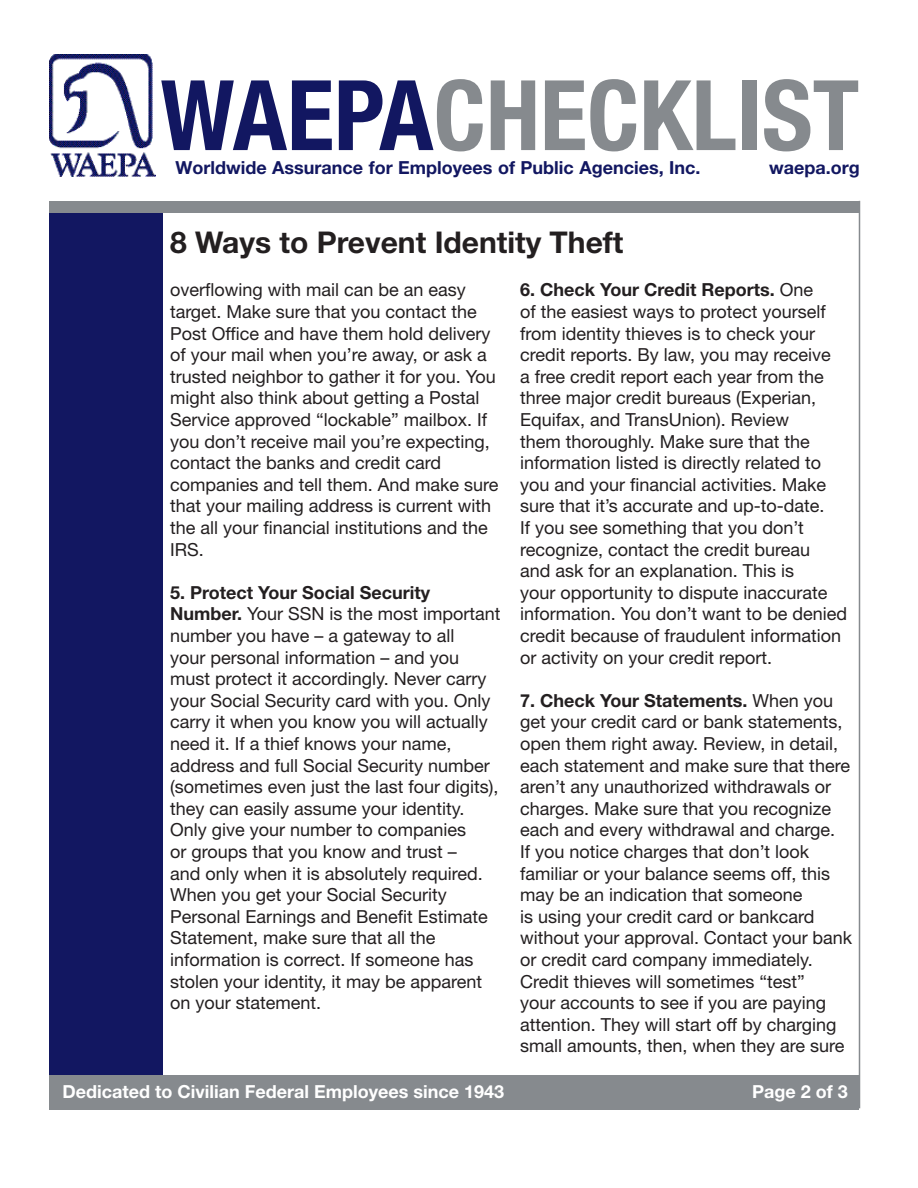
<style>
.page{position:relative;width:918px;height:1188px;background:#fff}
.page>*{position:absolute;margin:0;border:0;box-sizing:border-box;transform-origin:0 0}
.t1{font:700 condensed 97.5px "Helvetica Neue LT Std";color:#868a8e}
.t2{font:700 30px "Helvetica Neue LT Std";color:#231f20}
.t3{font:18px/21.6px "Helvetica Neue LT Std";color:#231f20}
.t4{font:700 18px "Helvetica Neue LT Std";color:#121761}
.t5{font:700 18px "Helvetica Neue LT Std";color:#fff}
.s1{color:#121761}
.s2{font-weight:700}
</style>
<div class="page">
<img style="left:50px;top:54px;width:106px;height:123px">
<div style="left:50px;top:201px;width:810px;height:12px;background:#868a8e"></div>
<div style="left:50px;top:213px;width:113px;height:895px;background:#121761"></div>
<div style="left:50px;top:1075px;width:810px;height:35px;background:#868a8e"></div>
<hr style="left:859px;top:201px;width:1px;height:907px;background:#868a8e">
<p class="t1" style="left:160px;top:56px;width:700px"><span class="s1">WAEPA</span>CHECKLIST</p>
<p class="t4" style="left:176px;top:156px;width:527px">Worldwide Assurance for Employees of Public Agencies, Inc.</p>
<p class="t4" style="left:769px;top:156px;width:92px">waepa.org</p>
<p class="t2" style="left:170px;top:223px;width:455px">8 Ways to Prevent Identity Theft</p>
<p class="t3" style="left:170px;top:279px;width:330px">overflowing with mail can be an easy target. Make sure that you contact the Post Office and have them hold delivery of your mail when you’re away, or ask a trusted neighbor to gather it for you. You might also think about getting a Postal Service approved “lockable” mailbox. If you don’t receive mail you’re expecting, contact the banks and credit card companies and tell them. And make sure that your mailing address is current with the all your financial institutions and the IRS.</p>
<p class="t3" style="left:170px;top:581px;width:332px"><span class="s2">5. Protect Your Social Security Number.</span> Your SSN is the most important number you have – a gateway to all<br>your personal information – and you must protect it accordingly. Never carry your Social Security card with you. Only carry it when you know you will actually need it. If a thief knows your name, address and full Social Security number (sometimes even just the last four digits), they can easily assume your identity.<br>Only give your number to companies<br>or groups that you know and trust –<br>and only when it is absolutely required.<br>When you get your Social Security Personal Earnings and Benefit Estimate Statement, make sure that all the information is correct. If someone has stolen your identity, it may be apparent on your statement.</p>
<p class="t3" style="left:520px;top:279px;width:329px"><span class="s2">6. Check Your Credit Reports.</span> One<br>of the easiest ways to protect yourself from identity thieves is to check your credit reports. By law, you may receive<br>a free credit report each year from the three major credit bureaus (Experian, Equifax, and TransUnion). Review<br>them thoroughly. Make sure that the information listed is directly related to you and your financial activities. Make sure that it’s accurate and up-to-date.<br>If you see something that you don’t recognize, contact the credit bureau<br>and ask for an explanation. This is<br>your opportunity to dispute inaccurate information. You don’t want to be denied credit because of fraudulent information or activity on your credit report.</p>
<p class="t3" style="left:520px;top:689px;width:334px"><span class="s2">7. Check Your Statements.</span> When you get your credit card or bank statements, open them right away. Review, in detail, each statement and make sure that there aren’t any unauthorized withdrawals or charges. Make sure that you recognize each and every withdrawal and charge.<br>If you notice charges that don’t look familiar or your balance seems off, this may be an indication that someone<br>is using your credit card or bankcard without your approval. Contact your bank or credit card company immediately.<br>Credit thieves will sometimes “test”<br>your accounts to see if you are paying attention. They will start off by charging small amounts, then, when they are sure</p>
<p class="t5" style="left:63px;top:1081px;width:443px">Dedicated to Civilian Federal Employees since 1943</p>
<p class="t5" style="left:752px;top:1081px;width:97px">Page 2 of 3</p>
</div>
